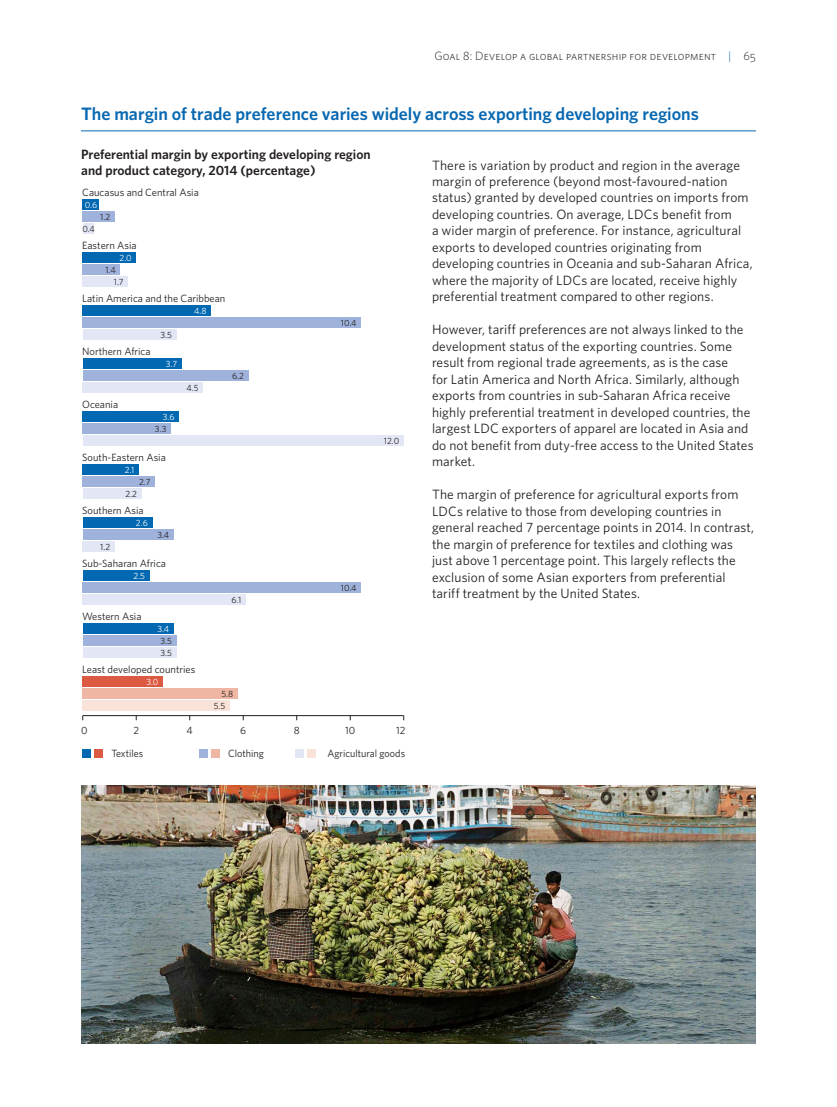
<style>
.page{position:relative;width:837px;height:1107px;background:#fff}
.page>*{position:absolute;margin:0;border:0;box-sizing:border-box;transform-origin:0 0}
.t1{font:600 18px "Whitney";color:#0868b1}
.t2{font:13.5px/16.5px "Whitney";letter-spacing:.01em;color:#231f20}
.t3{font:600 13.5px/16.2px "Whitney";color:#231f20}
.t4{font:12px "Whitney Light SC";letter-spacing:.015em;color:#231f20}
.t5{font:10.5px "Whitney";color:#231f20}
.t6{font:9px/12px "Whitney";color:#231f20}
.t7{font:9px "Whitney";color:#fff}
.s1{color:#0868b1}
</style>
<div class="page">
<hr style="left:81px;top:130px;width:675px;height:1px;background:#0868b1">
<hr style="left:83px;top:715px;width:321px;height:1px;background:#231f20">
<div style="left:83px;top:676px;width:80px;height:11px;background:#dc5a41"></div>
<div style="left:83px;top:688px;width:155px;height:11px;background:#efb7a3"></div>
<div style="left:83px;top:700px;width:147px;height:11px;background:#f9e2d7"></div>
<div style="left:83px;top:623px;width:91px;height:11px;background:#0268b1"></div>
<div style="left:83px;top:635px;width:93px;height:11px;background:#9fb2db"></div>
<div style="left:83px;top:647px;width:93px;height:11px;background:#e3e7f5"></div>
<div style="left:83px;top:570px;width:67px;height:11px;background:#0268b1"></div>
<div style="left:83px;top:582px;width:278px;height:11px;background:#9fb2db"></div>
<div style="left:83px;top:594px;width:163px;height:11px;background:#e3e7f5"></div>
<div style="left:83px;top:518px;width:69px;height:10px;background:#0268b1"></div>
<div style="left:83px;top:530px;width:91px;height:10px;background:#9fb2db"></div>
<div style="left:83px;top:542px;width:32px;height:10px;background:#e3e7f5"></div>
<div style="left:83px;top:465px;width:56px;height:10px;background:#0268b1"></div>
<div style="left:83px;top:477px;width:72px;height:10px;background:#9fb2db"></div>
<div style="left:83px;top:489px;width:59px;height:10px;background:#e3e7f5"></div>
<div style="left:83px;top:412px;width:96px;height:10px;background:#0268b1"></div>
<div style="left:83px;top:424px;width:88px;height:10px;background:#9fb2db"></div>
<div style="left:83px;top:436px;width:321px;height:10px;background:#e3e7f5"></div>
<div style="left:83px;top:359px;width:99px;height:10px;background:#0268b1"></div>
<div style="left:83px;top:371px;width:166px;height:10px;background:#9fb2db"></div>
<div style="left:83px;top:383px;width:120px;height:10px;background:#e3e7f5"></div>
<div style="left:83px;top:306px;width:128px;height:10px;background:#0268b1"></div>
<div style="left:83px;top:318px;width:278px;height:10px;background:#9fb2db"></div>
<div style="left:83px;top:330px;width:93px;height:10px;background:#e3e7f5"></div>
<div style="left:83px;top:253px;width:53px;height:10px;background:#0268b1"></div>
<div style="left:83px;top:265px;width:37px;height:10px;background:#9fb2db"></div>
<div style="left:83px;top:277px;width:45px;height:10px;background:#e3e7f5"></div>
<div style="left:83px;top:200px;width:16px;height:10px;background:#0268b1"></div>
<div style="left:83px;top:212px;width:32px;height:10px;background:#9fb2db"></div>
<div style="left:83px;top:224px;width:10px;height:10px;background:#e3e7f5"></div>
<div style="left:82px;top:749px;width:9px;height:9px;background:#0268b1"></div>
<div style="left:94px;top:749px;width:9px;height:9px;background:#dc5a41"></div>
<div style="left:199px;top:749px;width:9px;height:9px;background:#9fb2db"></div>
<div style="left:211px;top:749px;width:9px;height:9px;background:#efb7a3"></div>
<div style="left:307px;top:749px;width:9px;height:9px;background:#f9e2d7"></div>
<div style="left:295px;top:749px;width:9px;height:9px;background:#e3e7f5"></div>
<img style="left:81px;top:786px;width:675px;height:258px">
<p class="t4" style="left:434px;top:49px;width:323px">Goal 8: Develop a global partnership for development <span class="s1">|</span> 65</p>
<h1 class="t1" style="left:81px;top:103px;width:619px">The margin of trade preference varies widely across exporting developing regions</h1>
<p class="t3" style="left:81px;top:146px;width:291px">Preferential margin by exporting developing region and product category, 2014 (percentage)</p>
<p class="t2" style="left:432px;top:156px;width:322px">There is variation by product and region in the average margin of preference (beyond most-favoured-nation status) granted by developed countries on imports from developing countries. On average, LDCs benefit from<br>a wider margin of preference. For instance, agricultural exports to developed countries originating from developing countries in Oceania and sub-Saharan Africa, where the majority of LDCs are located, receive highly preferential treatment compared to other regions.</p>
<p class="t2" style="left:432px;top:321px;width:323px">However, tariff preferences are not always linked to the development status of the exporting countries. Some result from regional trade agreements, as is the case<br>for Latin America and North Africa. Similarly, although exports from countries in sub-Saharan Africa receive highly preferential treatment in developed countries, the largest LDC exporters of apparel are located in Asia and do not benefit from duty-free access to the United States market.</p>
<p class="t2" style="left:432px;top:486px;width:324px">The margin of preference for agricultural exports from LDCs relative to those from developing countries in general reached 7 percentage points in 2014. In contrast, the margin of preference for textiles and clothing was just above 1 percentage point. This largely reflects the exclusion of some Asian exporters from preferential tariff treatment by the United States.</p>
<p class="t5" style="left:82px;top:186px;width:118px">Caucasus and Central Asia</p>
<p class="t7" style="left:85px;top:199px;width:14px">0.6</p>
<p class="t6" style="left:100px;top:211px;width:12px">1.2</p>
<p class="t6" style="left:82px;top:223px;width:14px">0.4</p>
<p class="t7" style="left:120px;top:252px;width:14px">2.0</p>
<p class="t6" style="left:114px;top:263px;width:11px;text-indent:-9px">1.4<br>1.7</p>
<p class="t7" style="left:194px;top:305px;width:14px">4.8</p>
<p class="t5" style="left:82px;top:239px;width:56px">Eastern Asia</p>
<p class="t5" style="left:82px;top:292px;width:145px">Latin America and the Caribbean</p>
<p class="t6" style="left:341px;top:316px;width:17px">10.4</p>
<p class="t6" style="left:160px;top:328px;width:13px">3.5</p>
<p class="t5" style="left:82px;top:345px;width:70px">Northern Africa</p>
<p class="t7" style="left:166px;top:358px;width:13px">3.7</p>
<p class="t6" style="left:232px;top:369px;width:14px">6.2</p>
<p class="t6" style="left:187px;top:381px;width:14px">4.5</p>
<p class="t5" style="left:82px;top:398px;width:37px">Oceania</p>
<p class="t7" style="left:163px;top:411px;width:13px">3.6</p>
<p class="t6" style="left:155px;top:422px;width:13px">3.3</p>
<p class="t6" style="left:384px;top:434px;width:17px">12.0</p>
<p class="t5" style="left:82px;top:451px;width:85px">South-Eastern Asia</p>
<p class="t7" style="left:125px;top:464px;width:11px">2.1</p>
<p class="t6" style="left:139px;top:475px;width:13px">2.7</p>
<p class="t6" style="left:125px;top:487px;width:13px">2.2</p>
<p class="t5" style="left:82px;top:504px;width:63px">Southern Asia</p>
<p class="t7" style="left:136px;top:517px;width:13px">2.6</p>
<p class="t6" style="left:157px;top:528px;width:13px">3.4</p>
<p class="t6" style="left:100px;top:540px;width:12px">1.2</p>
<p class="t5" style="left:82px;top:557px;width:85px">Sub-Saharan Africa</p>
<p class="t7" style="left:134px;top:570px;width:13px">2.5</p>
<p class="t6" style="left:341px;top:581px;width:17px">10.4</p>
<p class="t6" style="left:232px;top:593px;width:11px">6.1</p>
<p class="t5" style="left:82px;top:610px;width:61px">Western Asia</p>
<p class="t7" style="left:157px;top:623px;width:13px">3.4</p>
<p class="t6" style="left:160px;top:634px;width:13px">3.5<br>3.5</p>
<p class="t5" style="left:82px;top:663px;width:115px">Least developed countries</p>
<p class="t7" style="left:146px;top:676px;width:14px">3.0</p>
<p class="t6" style="left:214px;top:687px;width:21px;text-indent:8px">5.8<br>5.5</p>
<p class="t5" style="left:81px;top:724px;width:8px">0</p>
<p class="t5" style="left:133px;top:724px;width:7px">2</p>
<p class="t5" style="left:187px;top:724px;width:8px">4</p>
<p class="t5" style="left:240px;top:724px;width:7px">6</p>
<p class="t5" style="left:294px;top:724px;width:7px">8</p>
<p class="t5" style="left:345px;top:724px;width:12px">10</p>
<p class="t5" style="left:396px;top:724px;width:11px">12</p>
<p class="t5" style="left:111px;top:747px;width:33px">Textiles</p>
<p class="t5" style="left:228px;top:747px;width:37px">Clothing</p>
<p class="t5" style="left:327px;top:747px;width:79px">Agricultural goods</p>
</div>
